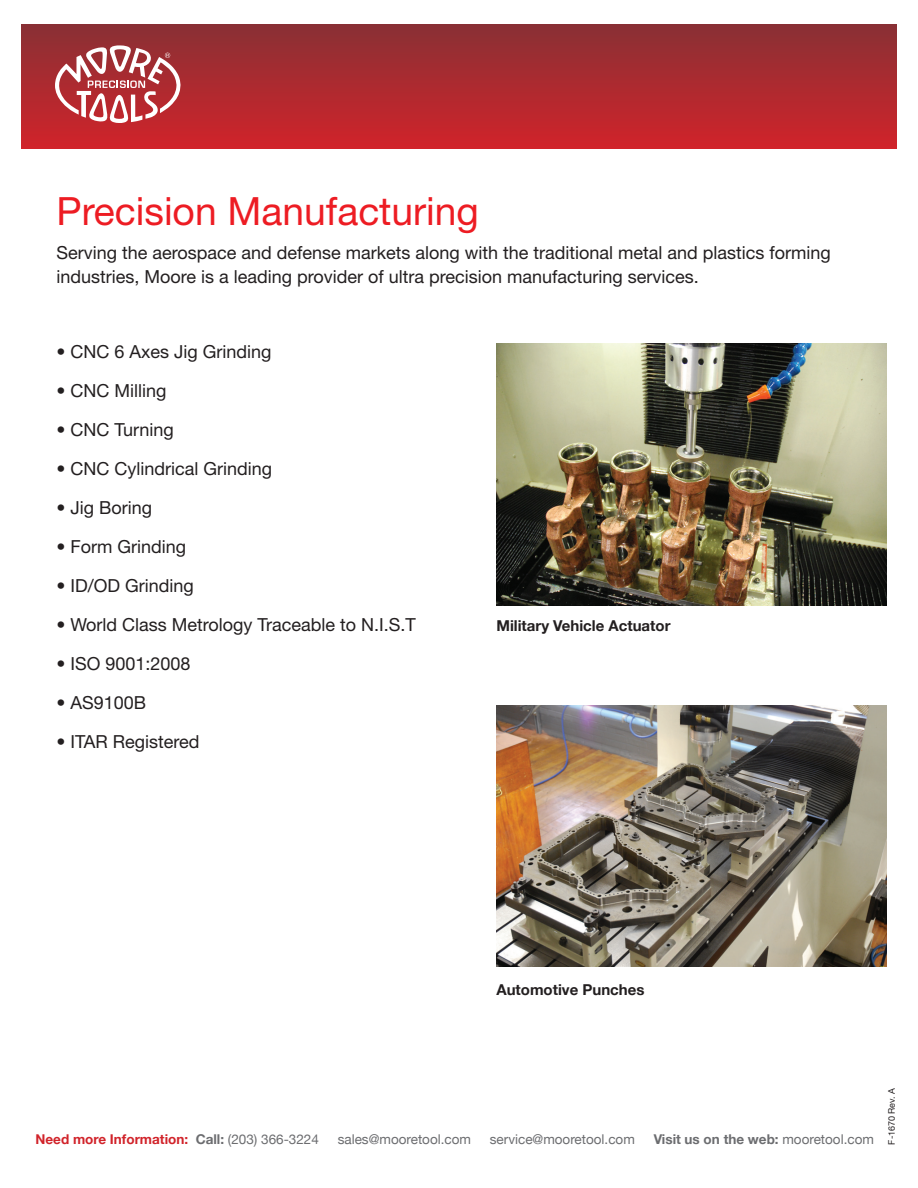
<style>
.page{position:relative;width:918px;height:1188px;background:#fff}
.page>*{position:absolute;margin:0;border:0;box-sizing:border-box;transform-origin:0 0}
.t1{font:39px "Helvetica Neue";color:#ed1c23}
.t2{font:18px/24px "Helvetica Neue";color:#231f20}
.t3{font:700 15px "Helvetica Neue";color:#231f20}
.Paragraph_Style_1{font:13.5px "Helvetica Neue";color:#6c6d70}
.Paragraph_Style_1-2{font:700 13.5px "Helvetica Neue";color:#d1232a}
.Paragraph_Style_1-3{font:700 13.5px "Helvetica Neue";color:#6c6d70}
.t4{font:9px "Helvetica Neue";letter-spacing:-.005em;color:#231f20}
.s1{color:#6c6d70}
.s2{font-weight:400;color:#6c6d70}
.s3{font-weight:400}
</style>
<div class="page">
<div style="left:22px;top:24px;width:875px;height:124px;background:linear-gradient(to bottom,#893035,#d0242a)"></div>
<svg style="left:55px;top:45px;width:127px;height:78px"></svg>
<img style="left:496px;top:344px;width:390px;height:261px">
<img style="left:496px;top:705px;width:390px;height:262px">
<p class="t1" style="left:56px;top:188px;width:424px">Precision Manufacturing</p>
<p class="t2" style="left:56px;top:241px;width:776px">Serving the aerospace and defense markets along with the traditional metal and plastics forming industries, Moore is a leading provider of ultra precision manufacturing services.</p>
<p class="t2" style="left:56px;top:340px;width:217px">• CNC 6 Axes Jig Grinding</p>
<p class="t2" style="left:56px;top:379px;width:111px">• CNC Milling</p>
<p class="t2" style="left:56px;top:418px;width:119px">• CNC Turning</p>
<p class="t2" style="left:56px;top:457px;width:217px">• CNC Cylindrical Grinding</p>
<p class="t2" style="left:56px;top:496px;width:97px">• Jig Boring</p>
<p class="t2" style="left:56px;top:535px;width:131px">• Form Grinding</p>
<p class="t2" style="left:56px;top:574px;width:139px">• ID/OD Grinding</p>
<p class="t2" style="left:56px;top:613px;width:361px">• World Class Metrology Traceable to N.I.S.T</p>
<p class="t2" style="left:56px;top:652px;width:136px">• ISO 9001:2008</p>
<p class="t2" style="left:56px;top:691px;width:91px">• AS9100B</p>
<p class="t2" style="left:56px;top:730px;width:145px">• ITAR Registered</p>
<p class="t3" style="left:496px;top:617px;width:176px">Military Vehicle Actuator</p>
<p class="t3" style="left:496px;top:980px;width:150px">Automotive Punches</p>
<p class="Paragraph_Style_1-2" style="left:36px;top:1131px;width:285px">Need more Information: <span class="s1">Call:</span> <span class="s2">(203) 366-3224</span></p>
<p class="Paragraph_Style_1" style="left:338px;top:1131px;width:135px">sales@mooretool.com</p>
<p class="Paragraph_Style_1" style="left:490px;top:1131px;width:147px">service@mooretool.com</p>
<p class="Paragraph_Style_1-3" style="left:654px;top:1131px;width:222px">Visit us on the web: <span class="s3">mooretool.com</span></p>
<p class="t4" style="left:886px;top:1144px;width:58px;rotate:-90deg">F-1670 Rev. A</p>
</div>
